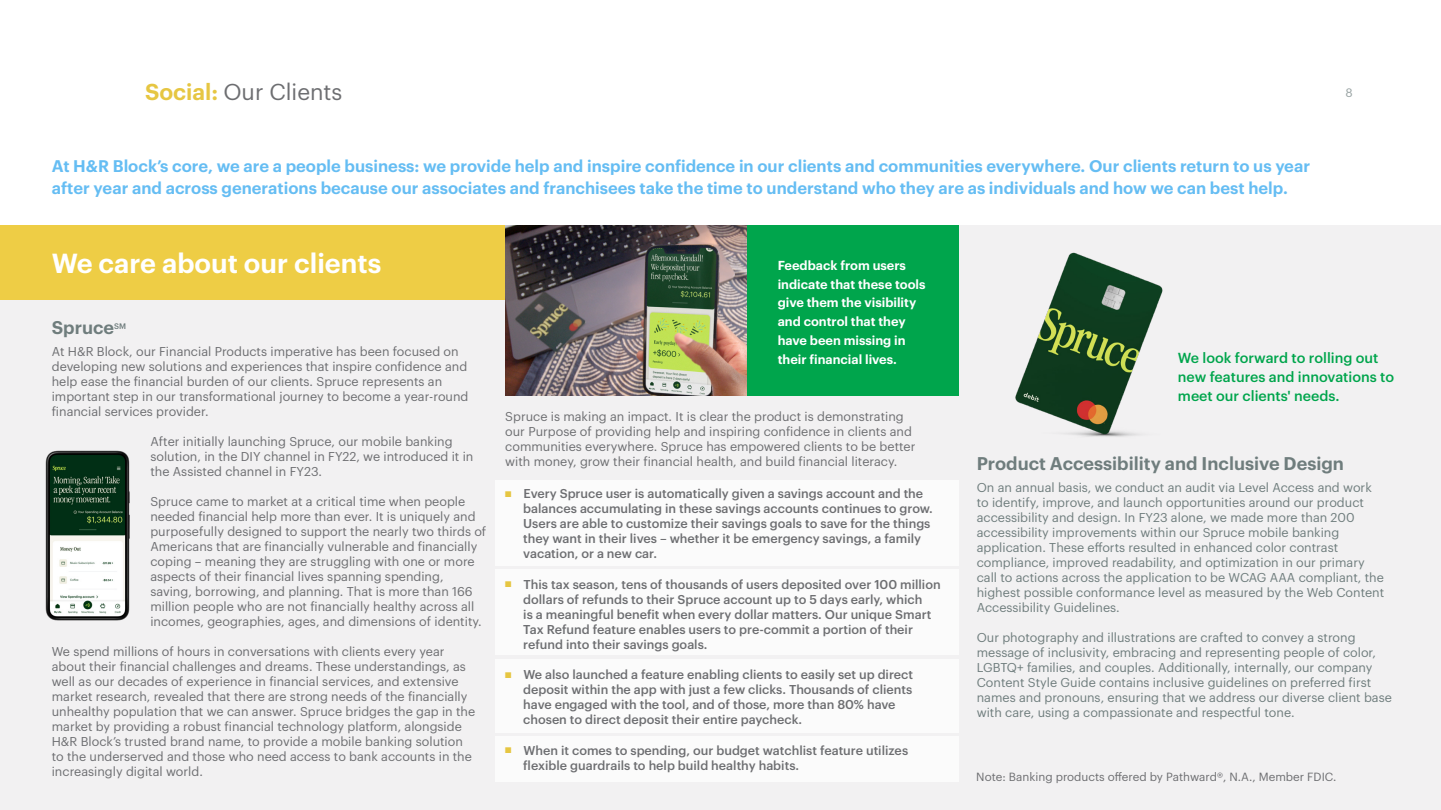
<style>
.page{position:relative;width:1441px;height:810px;background:#fff}
.page>*{position:absolute;margin:0;border:0;box-sizing:border-box;transform-origin:0 0}
.t1{font:600 27px "Graphik";color:#fff}
.t2{font:22.5px "Graphik";color:#6d6e71}
.t3{font:600 18px "Graphik";color:#6f7d7d}
.t4{font:600 16.5px/22.5px "Graphik";color:#65bdf3}
.t5{font:500 14.25px/18.8px "Graphik";color:#00a54c}
.t6{font:600 12.75px/18.8px "Graphik";color:#fff}
.t7{font:12.6px/15px "Graphik";color:#6d6e71}
.t8{font:500 12.6px/15px "Graphik";color:#6d6e71}
.t9{font:12.6px/15px "Graphik";color:#6f7d7d}
.t10{font:12px "Graphik";color:#9aa4a4}
.t11{font:11.62px "Graphik";color:#6d6e71}
.t12{font:500 7.88px "Graphik";color:#6f7d7d}
.s1{font-weight:600;color:#e6c642}
.s2{color:#e6c642}
</style>
<div class="page">
<div style="left:0;top:225px;width:1440px;height:585px;background:#f2f1f2"></div>
<div style="left:0;top:225px;width:509px;height:75px;background:#eecd45"></div>
<div style="left:495px;top:480px;width:463px;height:86px;background:#fbfbfb"></div>
<div style="left:495px;top:570px;width:463px;height:85px;background:#fbfbfb"></div>
<div style="left:495px;top:659px;width:463px;height:74px;background:#fbfbfb"></div>
<div style="left:495px;top:737px;width:463px;height:45px;background:#fbfbfb"></div>
<img style="left:505px;top:225px;width:242px;height:170px">
<div style="left:747px;top:225px;width:211px;height:170px;background:#00a54c"></div>
<img style="left:45px;top:450px;width:85px;height:171px">
<img style="left:1015px;top:252px;width:148px;height:185px">
<h2 class="t2" style="left:145px;top:75px;width:199px"><span class="s1">Social:</span> Our Clients</h2>
<p class="t10" style="left:1345px;top:84px;width:9px">8</p>
<p class="t4" style="left:52px;top:153px;width:1259px">At H&amp;R Block’s core, we are a people business: we provide help and inspire confidence in our clients and communities everywhere. Our clients return to us year after year and across generations because our associates and franchisees take the time to understand who they are as individuals and how we can best help.</p>
<h1 class="t1" style="left:52px;top:243px;width:331px">We care about our clients</h1>
<h3 class="t3" style="left:52px;top:314px;width:64px">Spruce</h3>
<p class="t12" style="left:114px;top:320px;width:14px">SM</p>
<p class="t7" style="left:52px;top:343px;width:418px">At H&amp;R Block, our Financial Products imperative has been focused on developing new solutions and experiences that inspire confidence and help ease the financial burden of our clients. Spruce represents an important step in our transformational journey to become a year-round financial services provider.</p>
<p class="t7" style="left:150px;top:433px;width:324px">After initially launching Spruce, our mobile banking solution, in the DIY channel in FY22, we introduced it in the Assisted channel in FY23.</p>
<p class="t7" style="left:150px;top:493px;width:337px">Spruce came to market at a critical time when people needed financial help more than ever. It is uniquely and purposefully designed to support the nearly two thirds of Americans that are financially vulnerable and financially coping – meaning they are struggling with one or more aspects of their financial lives spanning spending, saving, borrowing, and planning. That is more than 166 million people who are not financially healthy across all incomes, geographies, ages, and dimensions of identity.</p>
<p class="t7" style="left:52px;top:643px;width:425px">We spend millions of hours in conversations with clients every year about their financial challenges and dreams. These understandings, as well as our decades of experience in financial services, and extensive market research, revealed that there are strong needs of the financially unhealthy population that we can answer. Spruce bridges the gap in the market by providing a robust financial technology platform, alongside H&amp;R Block’s trusted brand name, to provide a mobile banking solution to the underserved and those who need access to bank accounts in the increasingly digital world.</p>
<p class="t6" style="left:777px;top:255px;width:149px">Feedback from users indicate that these tools give them the visibility and control that they have been missing in their financial lives.</p>
<p class="t7" style="left:505px;top:408px;width:411px">Spruce is making an impact. It is clear the product is demonstrating our Purpose of providing help and inspiring confidence in clients and communities everywhere. Spruce has empowered clients to be better with money, grow their financial health, and build financial literacy.</p>
<p class="t8" style="left:523px;top:485px;width:411px;text-indent:-18px"><span class="s2">■</span> Every Spruce user is automatically given a savings account and the balances accumulating in these savings accounts continues to grow.<br>Users are able to customize their savings goals to save for the things they want in their lives – whether it be emergency savings, a family vacation, or a new car.</p>
<p class="t8" style="left:523px;top:575px;width:419px;text-indent:-18px"><span class="s2">■</span> This tax season, tens of thousands of users deposited over 100 million dollars of refunds to their Spruce account up to 5 days early, which<br>is a meaningful benefit when every dollar matters. Our unique Smart Tax Refund feature enables users to pre-commit a portion of their refund into their savings goals.</p>
<p class="t8" style="left:523px;top:666px;width:391px;text-indent:-18px"><span class="s2">■</span> We also launched a feature enabling clients to easily set up direct deposit within the app with just a few clicks. Thousands of clients have engaged with the tool, and of those, more than 80% have chosen to direct deposit their entire paycheck.</p>
<p class="t8" style="left:523px;top:742px;width:386px;text-indent:-18px"><span class="s2">■</span> When it comes to spending, our budget watchlist feature utilizes flexible guardrails to help build healthy habits.</p>
<p class="t5" style="left:1177px;top:347px;width:218px">We look forward to rolling out new features and innovations to meet our clients' needs.</p>
<h3 class="t3" style="left:976px;top:450px;width:368px">Product Accessibility and Inclusive Design</h3>
<p class="t9" style="left:976px;top:479px;width:409px">On an annual basis, we conduct an audit via Level Access and work to identify, improve, and launch opportunities around our product accessibility and design. In FY23 alone, we made more than 200 accessibility improvements within our Spruce mobile banking application. These efforts resulted in enhanced color contrast compliance, improved readability, and optimization in our primary call to actions across the application to be WCAG AAA compliant, the highest possible conformance level as measured by the Web Content Accessibility Guidelines.</p>
<p class="t9" style="left:976px;top:629px;width:416px">Our photography and illustrations are crafted to convey a strong message of inclusivity, embracing and representing people of color, LGBTQ+ families, and couples. Additionally, internally, our company Content Style Guide contains inclusive guidelines on preferred first names and pronouns, ensuring that we address our diverse client base with care, using a compassionate and respectful tone.</p>
<p class="t11" style="left:976px;top:768px;width:361px">Note: Banking products offered by Pathward®, N.A., Member FDIC.</p>
</div>
